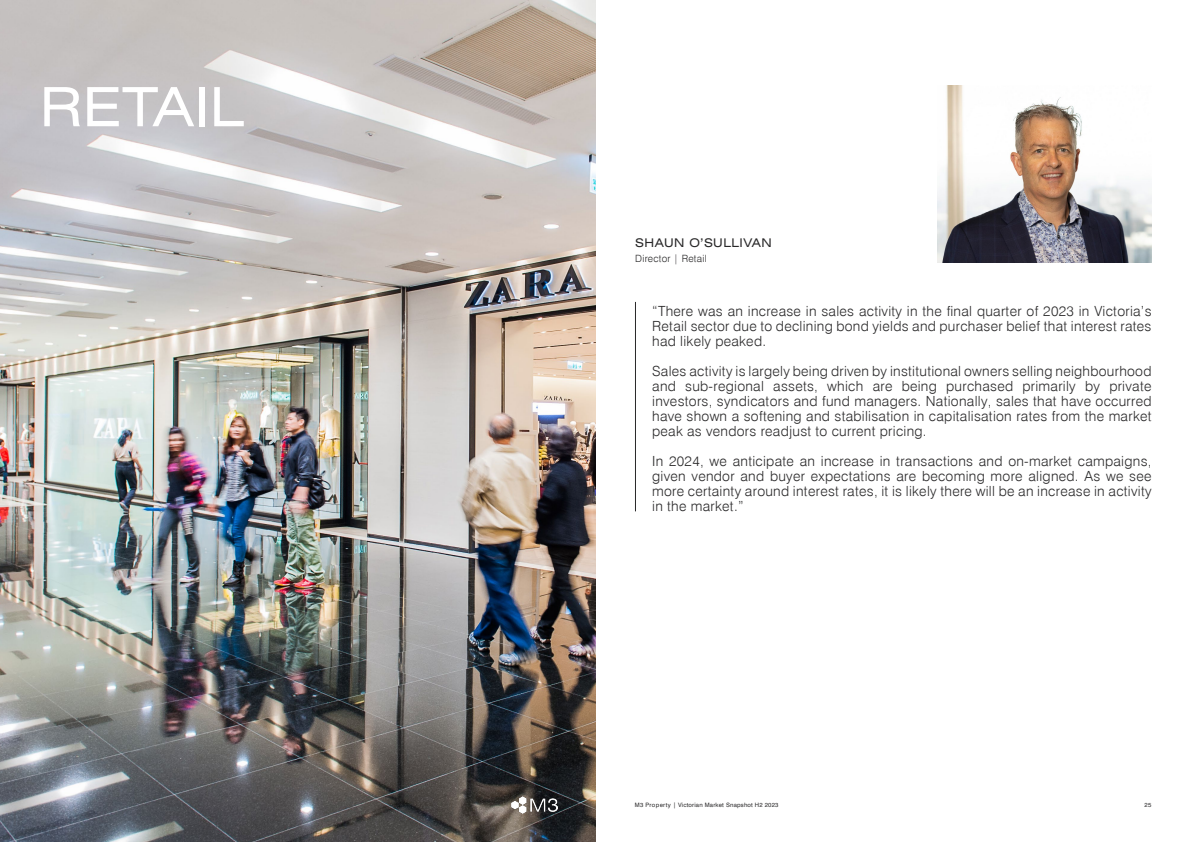
<style>
.page{position:relative;width:1191px;height:842px;background:#fff}
.page>*{position:absolute;margin:0;border:0;box-sizing:border-box;transform-origin:0 0}
.t1{font:expanded 54.2px "Swiss 721 BT";color:#fff}
.t2{font:300 14px/15px "Swiss 721 BT";letter-spacing:.02em;color:#292829;text-align:justify}
.t3{font:expanded 12px "Swiss 721 BT";letter-spacing:.035em;color:#292829}
.t4{font:300 10px "Swiss 721 BT";letter-spacing:.025em;color:#292829}
.t5{font:6px "Swiss 721 BT";letter-spacing:.03em;color:#292829}
</style>
<div class="page">
<img style="left:0;top:0;width:595px;height:842px">
<img style="left:511px;top:797px;width:46px;height:16px">
<img style="left:938px;top:85px;width:213px;height:177px">
<hr style="left:635px;top:302px;width:1px;height:209px;background:#292829">
<h1 class="t1" style="left:40px;top:74px;width:206px">RETAIL</h1>
<p class="t3" style="left:635px;top:235px;width:138px">SHAUN O’SULLIVAN</p>
<p class="t4" style="left:635px;top:253px;width:73px">Director | Retail</p>
<p class="t2" style="left:652px;top:304px;width:501px">“There was an increase in sales activity in the final quarter of 2023 in Victoria’s Retail sector due to declining bond yields and purchaser belief that interest rates had likely peaked.</p>
<p class="t2" style="left:652px;top:364px;width:501px">Sales activity is largely being driven by institutional owners selling neighbourhood and sub-regional assets, which are being purchased primarily by private investors, syndicators and fund managers. Nationally, sales that have occurred have shown a softening and stabilisation in capitalisation rates from the market peak as vendors readjust to current pricing.</p>
<p class="t2" style="left:652px;top:454px;width:501px">In 2024, we anticipate an increase in transactions and on-market campaigns, given vendor and buyer expectations are becoming more aligned. As we see more certainty around interest rates, it is likely there will be an increase in activity in the market.”</p>
<p class="t5" style="left:635px;top:801px;width:145px">M3 Property | Victorian Market Snapshot H2 2023</p>
<p class="t5" style="left:1144px;top:801px;width:8px">25</p>
</div>
